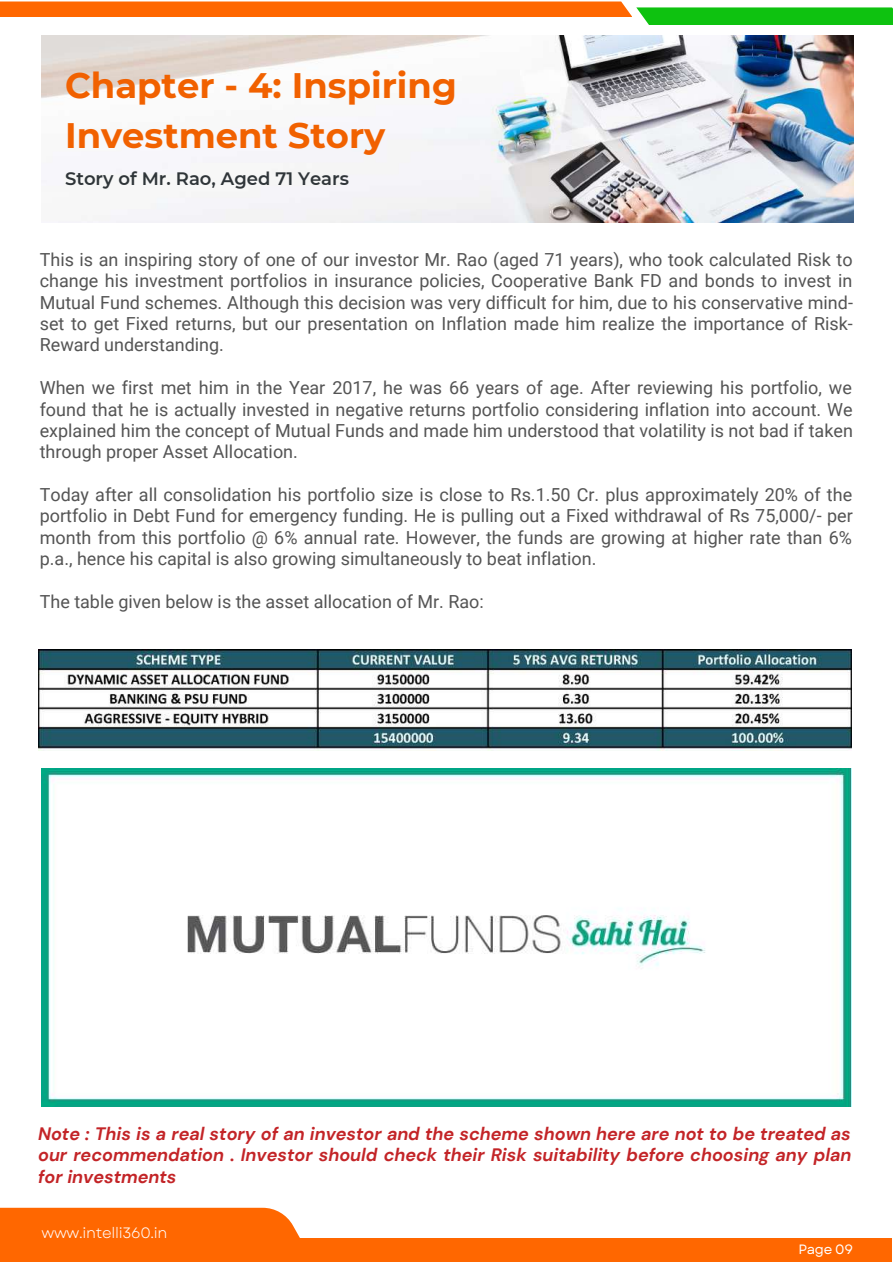
<style>
.page{position:relative;width:893px;height:1264px;background:#fff}
.page>*{position:absolute;margin:0;border:0;box-sizing:border-box;transform-origin:0 0}
.t1{font:700 35.4px/49.5px "Montserrat";color:#f16100}
.t2{font:18px/21.3px "Roboto";color:#545454;text-align:justify}
.t3{font:italic 700 18px/21.3px "DM Sans";color:#c32427;text-align:justify}
.t4{font:600 18px "Montserrat";color:#2f3539}
.t5{font:15px "Garet";letter-spacing:-.02em;color:#fff}
.t6{font:13.5px "Garet";letter-spacing:-.02em;color:#fff}
</style>
<div class="page">
<div style="left:0;top:1238px;width:891px;height:23px;background:#ff6700"></div>
<div style="left:0;top:1207px;width:300px;height:31px;background:#ff6700"></div>
<img style="left:38px;top:649px;width:813px;height:101px">
<svg style="left:0;top:2px;width:892px;height:23px"></svg>
<img style="left:41px;top:35px;width:812px;height:187px">
<img style="left:41px;top:769px;width:810px;height:337px">
<h1 class="t1" style="left:65px;top:61px;width:393px">Chapter - 4: Inspiring<br>Investment Story</h1>
<p class="t4" style="left:65px;top:168px;width:285px">Story of Mr. Rao, Aged 71 Years</p>
<p class="t2" style="left:40px;top:249px;width:814px">This is an inspiring story of one of our investor Mr. Rao (aged 71 years), who took calculated Risk to change his investment portfolios in insurance policies, Cooperative Bank FD and bonds to invest in Mutual Fund schemes. Although this decision was very difficult for him, due to his conservative mind&shy;set to get Fixed returns, but our presentation on Inflation made him realize the importance of Risk-Reward understanding.</p>
<p class="t2" style="left:40px;top:377px;width:814px">When we first met him in the Year 2017, he was 66 years of age. After reviewing his portfolio, we found that he is actually invested in negative returns portfolio considering inflation into account. We explained him the concept of Mutual Funds and made him understood that volatility is not bad if taken through proper Asset Allocation.</p>
<p class="t2" style="left:40px;top:484px;width:814px">Today after all consolidation his portfolio size is close to Rs.1.50 Cr. plus approximately 20% of the portfolio in Debt Fund for emergency funding. He is pulling out a Fixed withdrawal of Rs 75,000/- per month from this portfolio @ 6% annual rate. However, the funds are growing at higher rate than 6% p.a., hence his capital is also growing simultaneously to beat inflation.</p>
<p class="t2" style="left:40px;top:591px;width:445px">The table given below is the asset allocation of Mr. Rao:</p>
<p class="t3" style="left:38px;top:1122px;width:814px">Note : This is a real story of an investor and the scheme shown here are not to be treated as our recommendation . Investor should check their Risk suitability before choosing any plan for investments</p>
<p class="t5" style="left:41px;top:1221px;width:127px">www.intelli360.in</p>
<p class="t6" style="left:798px;top:1239px;width:56px">Page 09</p>
</div>
